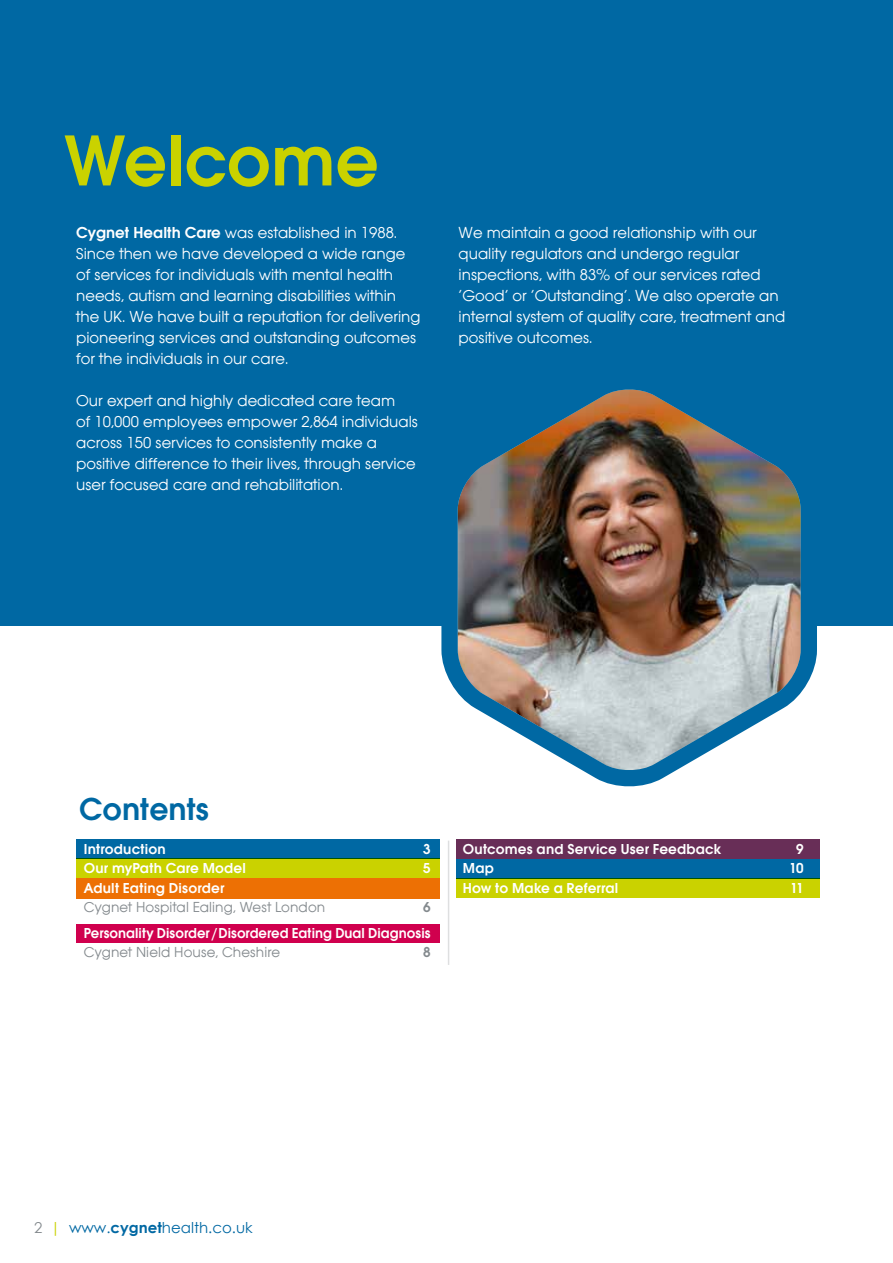
<style>
.page{position:relative;width:893px;height:1263px;background:#fff}
.page>*{position:absolute;margin:0;border:0;box-sizing:border-box;transform-origin:0 0}
.t1{font:600 75px "Avant Garde ITC";color:#cad200}
.t2{font:600 33px "Avant Garde ITC";color:#0068a3}
.t3{font:16.5px/21px "Avant Garde ITC";color:#fff}
.t4{font:600 15px "Avant Garde ITC";letter-spacing:.01em;color:#fff}
.t5{font:15px "Avant Garde ITC";letter-spacing:.005em;color:#848a8e}
.t6{font:15px "Century Gothic";color:#0068a3}
.t7{font:600 15px "Avant Garde ITC";color:#848a8e}
.s1{font-weight:600}
.s2{color:#848a8e}
.s3{color:#cad200}
.s4{font-weight:700}
</style>
<div class="page">
<div style="left:0;top:0;width:893px;height:626px;background:#0068a3"></div>
<img style="left:441px;top:389px;width:376px;height:398px">
<hr style="left:892px;top:0;width:1px;height:123px;background:#c9cac3">
<div style="left:456px;top:839px;width:364px;height:20px;background:#682e57"></div>
<div style="left:456px;top:859px;width:364px;height:19px;background:#0068a3"></div>
<div style="left:456px;top:878px;width:364px;height:20px;background:#cad200"></div>
<div style="left:76px;top:839px;width:364px;height:20px;background:#0068a3"></div>
<div style="left:76px;top:859px;width:364px;height:19px;background:#cad200"></div>
<div style="left:76px;top:878px;width:364px;height:20px;background:#ed7004"></div>
<div style="left:76px;top:924px;width:364px;height:19px;background:#d0004e"></div>
<hr style="left:448px;top:841px;width:1px;height:124px;background:#848a8e">
<h1 class="t1" style="left:64px;top:117px;width:317px">Welcome</h1>
<p class="t3" style="left:76px;top:222px;width:346px"><span class="s1">Cygnet Health Care</span> was established in 1988.<br>Since then we have developed a wide range of services for individuals with mental health needs, autism and learning disabilities within the UK. We have built a reputation for delivering pioneering services and outstanding outcomes for the individuals in our care.</p>
<p class="t3" style="left:76px;top:390px;width:343px">Our expert and highly dedicated care team<br>of 10,000 employees empower 2,864 individuals across 150 services to consistently make a positive difference to their lives, through service user focused care and rehabilitation.</p>
<p class="t3" style="left:459px;top:222px;width:328px">We maintain a good relationship with our quality regulators and undergo regular inspections, with 83% of our services rated ‘Good’ or ‘Outstanding’. We also operate an internal system of quality care, treatment and positive outcomes.</p>
<h2 class="t2" style="left:79px;top:790px;width:132px">Contents</h2>
<p class="t4" style="left:84px;top:840px;width:83px">Introduction</p>
<p class="t4" style="left:423px;top:840px;width:9px">3</p>
<p class="t4" style="left:84px;top:859px;width:164px">Our myPath Care Model</p>
<p class="t4" style="left:423px;top:859px;width:9px">5</p>
<p class="t4" style="left:84px;top:879px;width:142px">Adult Eating Disorder</p>
<p class="t5" style="left:84px;top:899px;width:243px">Cygnet Hospital Ealing, West London</p>
<p class="t7" style="left:423px;top:898px;width:9px">6</p>
<p class="t4" style="left:84px;top:924px;width:348px">Personality Disorder / Disordered Eating Dual Diagnosis</p>
<p class="t5" style="left:84px;top:944px;width:198px">Cygnet Nield House, Cheshire</p>
<p class="t7" style="left:423px;top:943px;width:9px">8</p>
<p class="t4" style="left:463px;top:840px;width:260px">Outcomes and Service User Feedback</p>
<p class="t4" style="left:796px;top:840px;width:9px">9</p>
<p class="t4" style="left:463px;top:859px;width:33px">Map</p>
<p class="t4" style="left:789px;top:859px;width:16px">10</p>
<p class="t4" style="left:463px;top:879px;width:157px">How to Make a Referral</p>
<p class="t4" style="left:790px;top:879px;width:15px">11</p>
<p class="t6" style="left:34px;top:1217px;width:220px"><span class="s2">2</span> <span class="s3">|</span> www.<span class="s4">cygnet</span>health.co.uk</p>
</div>
